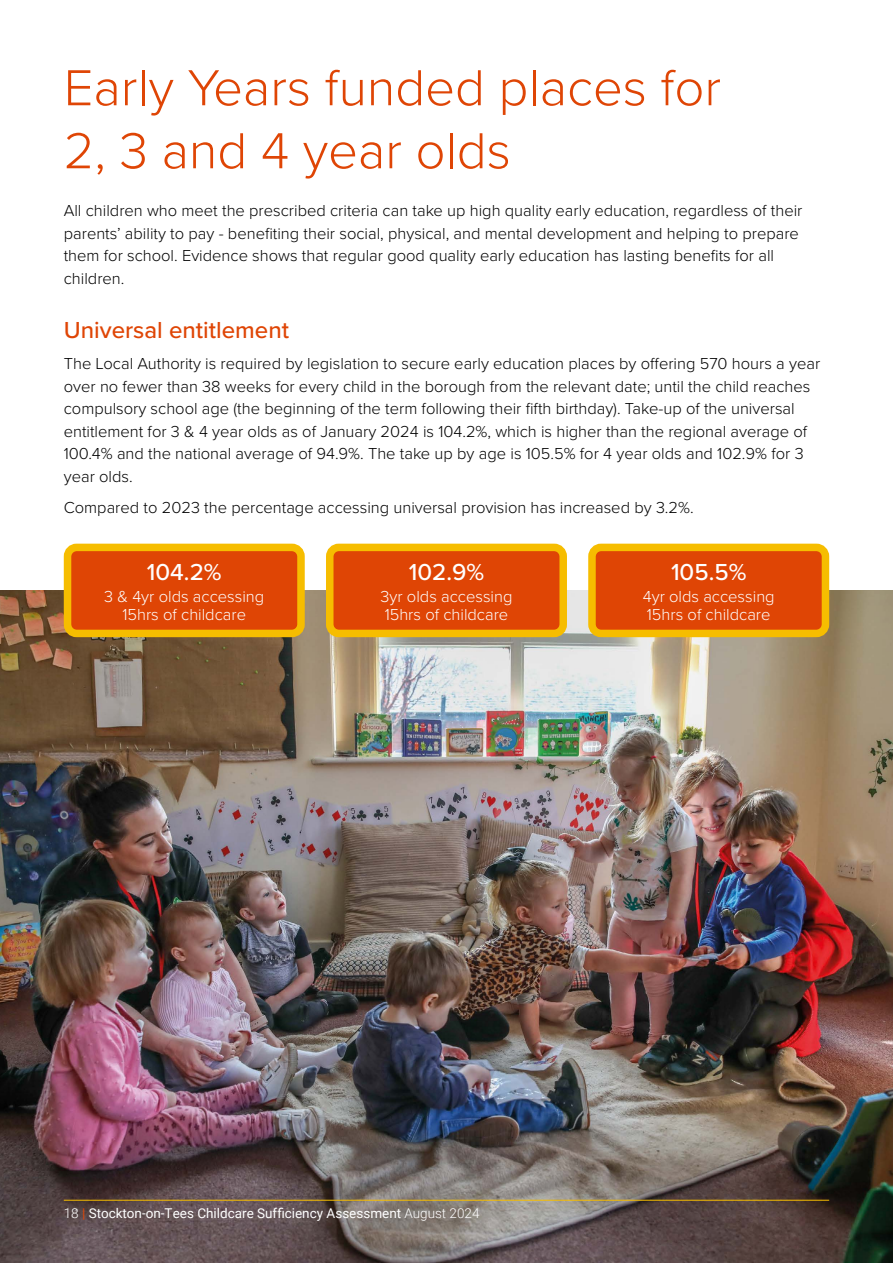
<style>
.page{position:relative;width:893px;height:1263px;background:#fff}
.page>*{position:absolute;margin:0;border:0;box-sizing:border-box;transform-origin:0 0}
.t1{font:300 52.5px/63px "Proxima Nova";color:#df4505}
.t2{font:500 24px "Proxima Nova";color:#df4505}
.t3{font:500 24px "Proxima Nova";color:#fff}
.t4{font:300 16.5px/22.5px "Proxima Nova";color:#000}
.t5{font:300 16.5px/18px "Proxima Nova";color:#fff}
.t6{font:13.5px "Roboto";color:#fff}
.s1{font-weight:300}
.s2{color:#df4505}
</style>
<div class="page">
<img style="left:0;top:590px;width:893px;height:673px">
<hr style="left:64px;top:1200px;width:765px;height:1px;background:#f6bd00">
<div style="left:68px;top:547px;width:233px;height:86px;background:#df4505;border-radius:9px"></div>
<div style="left:64px;top:544px;width:241px;height:93px;border:8px solid #f6bd00;border-radius:9px"></div>
<div style="left:330px;top:547px;width:233px;height:86px;background:#df4505;border-radius:9px"></div>
<div style="left:326px;top:544px;width:241px;height:93px;border:8px solid #f6bd00;border-radius:9px"></div>
<div style="left:592px;top:547px;width:233px;height:86px;background:#df4505;border-radius:9px"></div>
<div style="left:588px;top:544px;width:241px;height:93px;border:8px solid #f6bd00;border-radius:9px"></div>
<h1 class="t1" style="left:64px;top:53px;width:659px">Early Years funded places for<br>2, 3 and 4 year olds</h1>
<p class="t4" style="left:64px;top:199px;width:740px">All children who meet the prescribed criteria can take up high quality early education, regardless of their parents’ ability to pay - benefiting their social, physical, and mental development and helping to prepare them for school. Evidence shows that regular good quality early education has lasting benefits for all children.</p>
<h2 class="t2" style="left:64px;top:312px;width:227px">Universal entitlement</h2>
<p class="t4" style="left:64px;top:351px;width:758px">The Local Authority is required by legislation to secure early education places by offering 570 hours a year over no fewer than 38 weeks for every child in the borough from the relevant date; until the child reaches compulsory school age (the beginning of the term following their fifth birthday). Take-up of the universal entitlement for 3 &amp; 4 year olds as of January 2024 is 104.2%, which is higher than the regional average of 100.4% and the national average of 94.9%. The take up by age is 105.5% for 4 year olds and 102.9% for 3 year olds.</p>
<p class="t4" style="left:64px;top:495px;width:631px">Compared to 2023 the percentage accessing universal provision has increased by 3.2%.</p>
<h2 class="t3" style="left:147px;top:554px;width:76px">104.2%</h2>
<p class="t5" style="left:104px;top:587px;width:161px;text-align:center">3 &amp; 4yr olds accessing<br>15hrs of childcare</p>
<h2 class="t3" style="left:409px;top:554px;width:77px">102.9%</h2>
<p class="t5" style="left:381px;top:587px;width:133px">3yr olds accessing<br>15hrs of childcare</p>
<h2 class="t3" style="left:671px;top:554px;width:77px">105.5%</h2>
<p class="t5" style="left:643px;top:587px;width:133px">4yr olds accessing<br>15hrs of childcare</p>
<p class="t6" style="left:64px;top:1203px;width:417px"><span class="s1">18</span> <span class="s2">|</span> Stockton-on-Tees Childcare Sufficiency Assessment <span class="s1">August 2024</span></p>
</div>
